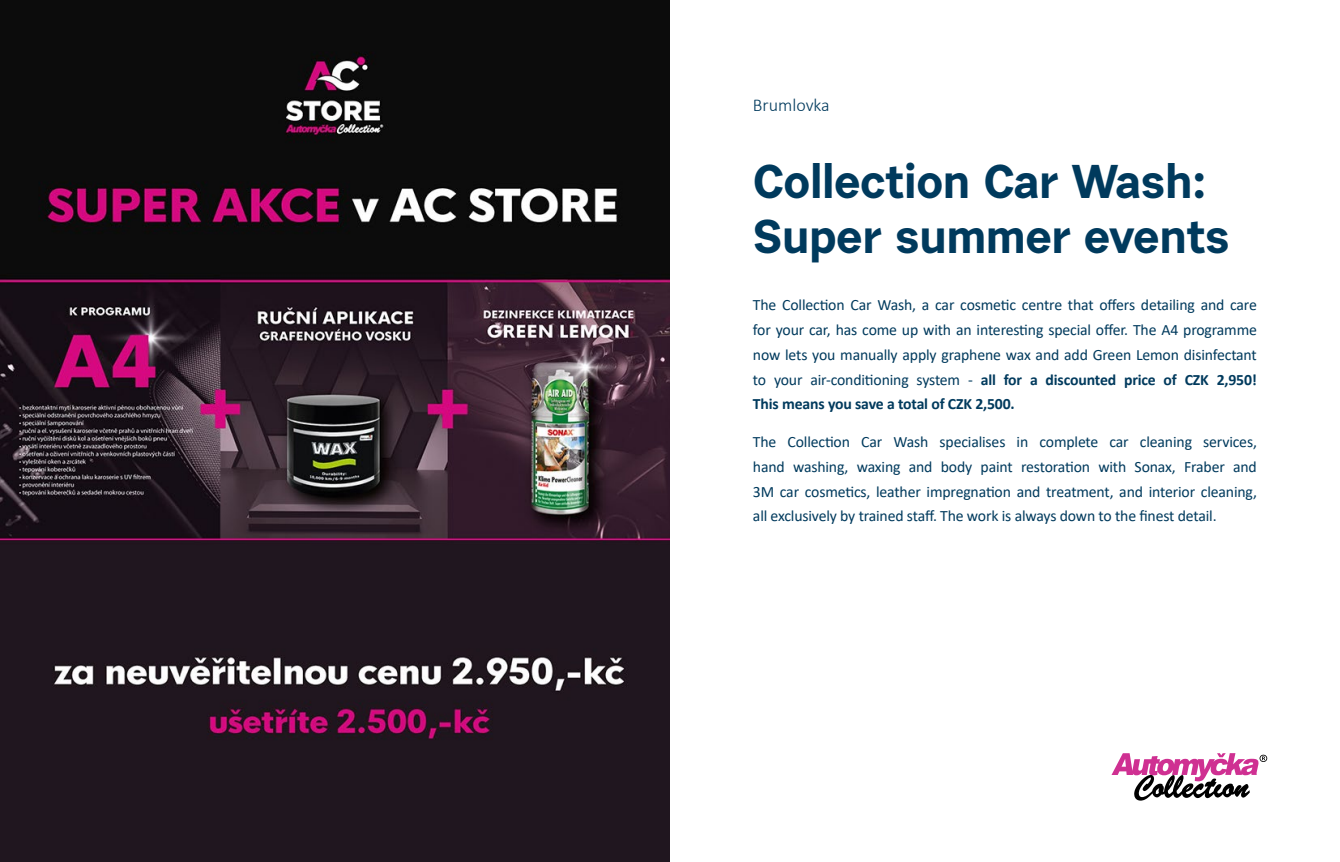
<style>
.page{position:relative;width:1340px;height:862px;background:#fff}
.page>*{position:absolute;margin:0;border:0;box-sizing:border-box;transform-origin:0 0}
.t1{font:700 47.25px/54px "Urban Grotesk Re Bo";letter-spacing:-.01em;color:#003a5d}
.t2{font:300 18px "Calibri";color:#003a5d}
.t3{font:15.75px/24.8px "Calibri";letter-spacing:-.01em;color:#003a5d;text-align:justify}
.s1{font-weight:700}
</style>
<div class="page">
<img style="left:0;top:0;width:670px;height:861px">
<svg style="left:1111px;top:753px;width:156px;height:47px"></svg>
<p class="t2" style="left:753px;top:94px;width:78px">Brumlovka</p>
<h1 class="t1" style="left:753px;top:154px;width:478px">Collection Car Wash:<br>Super summer events</h1>
<p class="t3" style="left:753px;top:292px;width:505px">The Collection Car Wash, a car cosmetic centre that offers detailing and care for your car, has come up with an interesting special offer. The A4 programme now lets you manually apply graphene wax and add Green Lemon disinfectant to your air-conditioning system - <span class="s1">all for a discounted price of CZK 2,950!<br>This means you save a total of CZK 2,500.</span></p>
<p class="t3" style="left:753px;top:428px;width:505px">The Collection Car Wash specialises in complete car cleaning services, hand washing, waxing and body paint restoration with Sonax, Fraber and 3M car cosmetics, leather impregnation and treatment, and interior cleaning, all exclusively by trained staff. The work is always down to the finest detail.</p>
</div>
